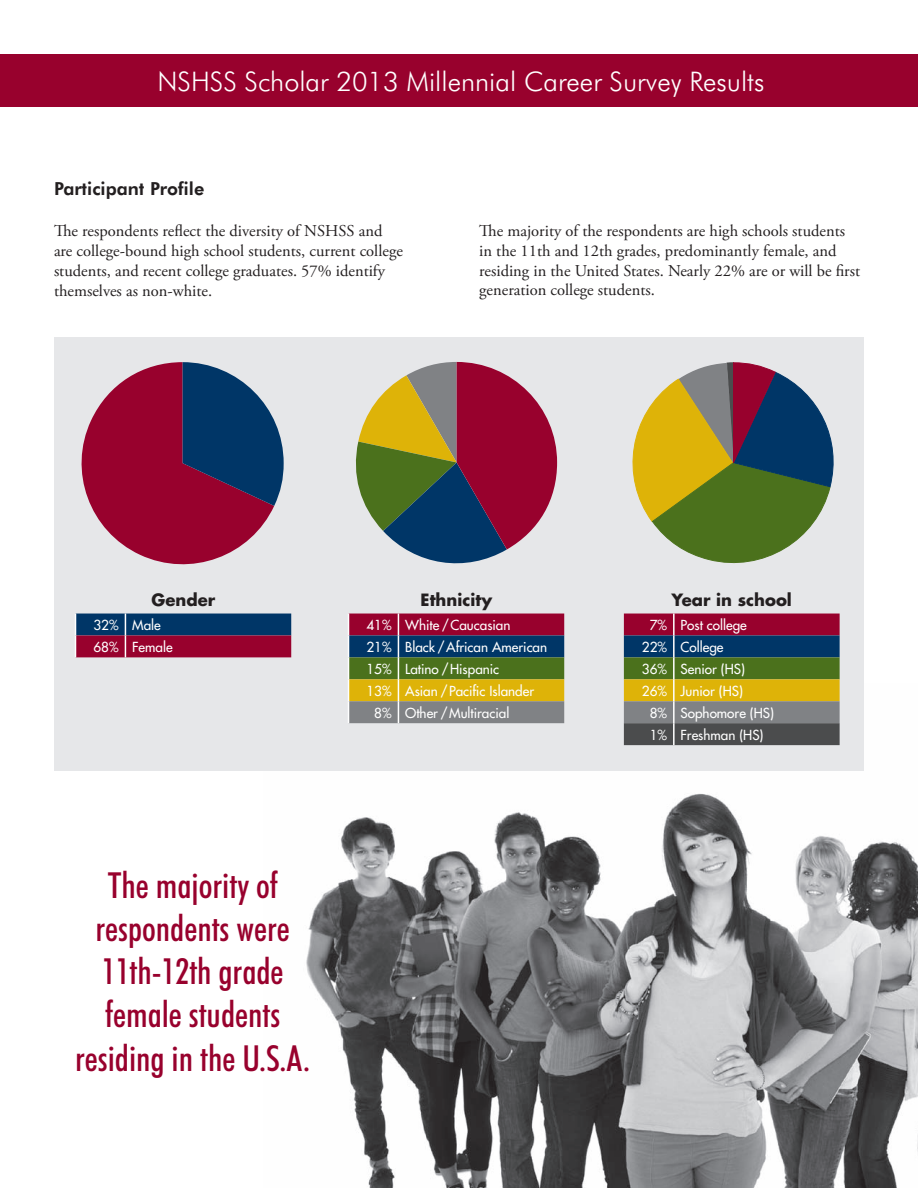
<style>
.page{position:relative;width:918px;height:1188px;background:#fff}
.page>*{position:absolute;margin:0;border:0;box-sizing:border-box;transform-origin:0 0}
.t1{font:500 condensed 36px/43.2px "Futura BT";color:#98012d;text-align:center}
.t2{font:300 27px "Futura BT";color:#fff}
.t3{font:800 18px "Futura BT";color:#231f20}
.t4{font:16.5px/19.8px "Adobe Garamond Pro";color:#231f20}
.t5{font:700 16.5px "Futura Std";color:#231f20}
.t6{font:500 13.5px/21.9px "Futura Std";color:#fff}
</style>
<div class="page">
<img style="left:306px;top:793px;width:612px;height:395px">
<div style="left:54px;top:338px;width:810px;height:433px;background:#e6e7e9"></div>
<svg style="left:75px;top:614px;width:216px;height:43px;background:#50204e"></svg>
<svg style="left:355px;top:362px;width:202px;height:202px"></svg>
<div style="left:0;top:54px;width:918px;height:53px;background:#98012d"></div>
<svg style="left:81px;top:362px;width:193px;height:203px;fill:#98012d"></svg>
<svg style="left:183px;top:362px;width:101px;height:144px"></svg>
<svg style="left:624px;top:614px;width:216px;height:131px;background:#6d5d43"></svg>
<hr style="left:673px;top:614px;width:2px;height:21px;background:#fff">
<hr style="left:673px;top:635px;width:2px;height:22px;background:#fff">
<hr style="left:673px;top:657px;width:2px;height:22px;background:#fff">
<hr style="left:673px;top:679px;width:2px;height:22px;background:#fff">
<hr style="left:673px;top:701px;width:2px;height:22px;background:#fff">
<hr style="left:673px;top:723px;width:2px;height:22px;background:#fff">
<svg style="left:632px;top:362px;width:202px;height:202px"></svg>
<svg style="left:348px;top:614px;width:216px;height:109px;background:#756243"></svg>
<h2 class="t2" style="left:158px;top:65px;width:608px">NSHSS Scholar 2013 Millennial Career Survey Results</h2>
<p class="t3" style="left:54px;top:177px;width:152px">Participant Profile</p>
<p class="t4" style="left:54px;top:222px;width:350px">The respondents reflect the diversity of NSHSS and are college-bound high school students, current college students, and recent college graduates. 57% identify themselves as non-white.</p>
<p class="t4" style="left:479px;top:221px;width:382px">The majority of the respondents are high schools students in the 11th and 12th grades, predominantly female, and residing in the United States. Nearly 22% are or will be first generation college students.</p>
<p class="t5" style="left:152px;top:589px;width:65px">Gender</p>
<p class="t6" style="left:94px;top:614px;width:81px">32% Male<br>68% Female</p>
<p class="t5" style="left:421px;top:589px;width:73px">Ethnicity</p>
<p class="t6" style="left:367px;top:614px;width:146px">41% White / Caucasian</p>
<p class="t6" style="left:367px;top:636px;width:182px">21% Black / African American</p>
<p class="t6" style="left:367px;top:658px;width:134px">15% Latino / Hispanic</p>
<p class="t6" style="left:367px;top:680px;width:169px">13% Asian / Pacific Islander</p>
<p class="t6" style="left:374px;top:702px;width:137px">8% Other / Multiracial</p>
<h1 class="t1" style="left:75px;top:863px;width:237px">The majority of respondents were<br>11th-12th grade female students residing in the U.S.A.</h1>
<p class="t5" style="left:672px;top:589px;width:122px">Year in school</p>
<p class="t6" style="left:650px;top:614px;width:99px">7% Post college</p>
<p class="t6" style="left:642px;top:636px;width:83px">22% College</p>
<p class="t6" style="left:642px;top:658px;width:105px">36% Senior (HS)</p>
<p class="t6" style="left:642px;top:680px;width:103px">26% Junior (HS)</p>
<p class="t6" style="left:650px;top:702px;width:126px">8% Sophomore (HS)</p>
<p class="t6" style="left:650px;top:724px;width:115px">1% Freshman (HS)</p>
</div>
